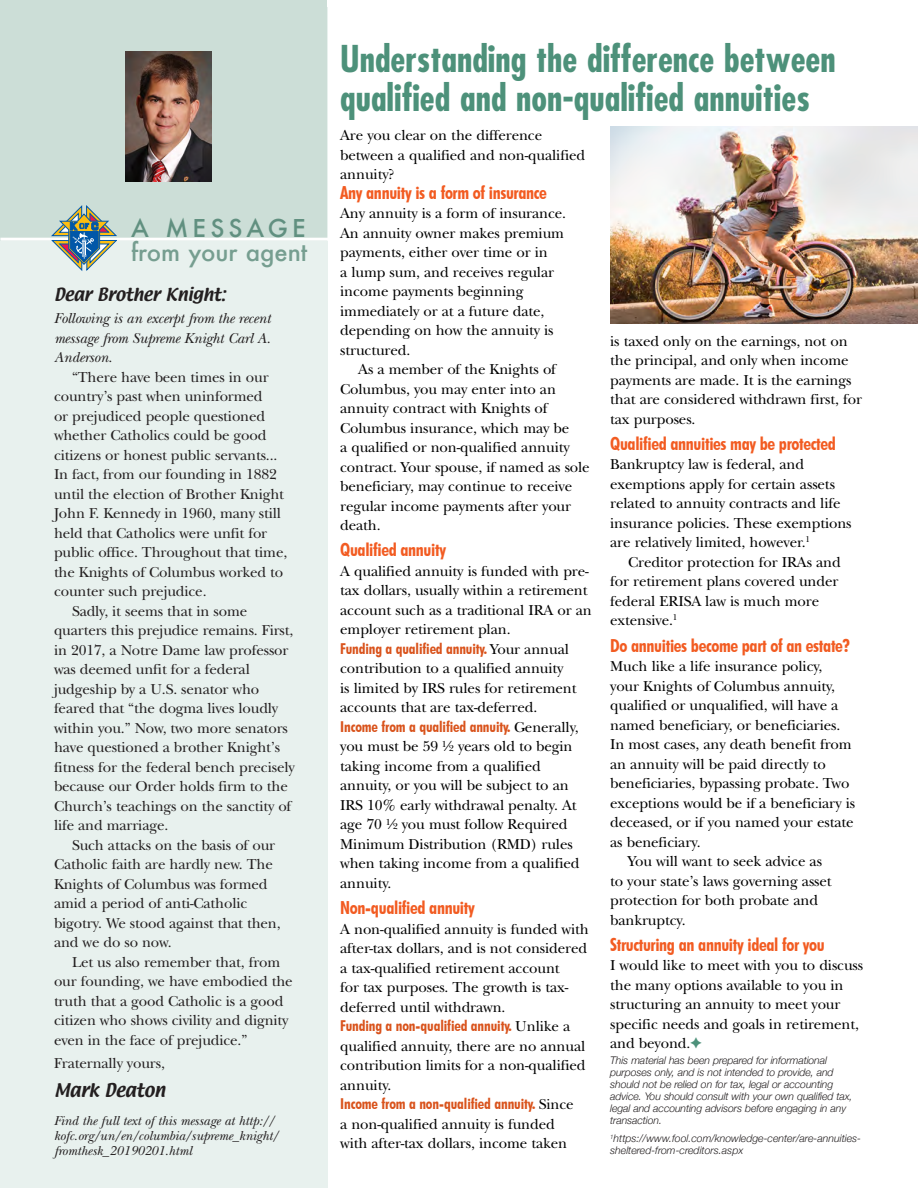
<style>
.page{position:relative;width:918px;height:1188px;background:#fff}
.page>*{position:absolute;margin:0;border:0;box-sizing:border-box;transform-origin:0 0}
.t1{font:700 condensed 36px/39px "Futura";color:#4d917a}
.t2{font:500 24px "Futura";color:#769e90}
.t3{font:500 24px "Futura";letter-spacing:.175em;color:#619080}
.t4{font:700 condensed 18px "Futura BT";letter-spacing:-.02em;color:#f25b21}
.BODY__indented{font:16.5px "Textile";letter-spacing:-.01em;color:#231f20}
.t5{font:15.75px "Textile";letter-spacing:-.01em;color:#231f20}
.t6{font:15px/19.5px "New Baskerville";letter-spacing:-.01em;color:#000}
.t7{font:15px "New Baskerville";letter-spacing:-.01em;color:#231f20}
.t8{font:700 condensed 15px "Futura BT";letter-spacing:-.01em;color:#d9531c}
.t9{font:italic 15px/19.5px "New Baskerville";letter-spacing:-.01em;color:#231f20;text-align:justify}
.t10{font:italic 13.5px/15px "New Baskerville";letter-spacing:-.005em;color:#231f20}
.t11{font:italic 300 10.5px/12px "Helvetica Neue";letter-spacing:-.01em;color:#231f20}
.s1{font-family:"New Baskerville";font-weight:400;font-stretch:normal;color:#000}
.s2{color:#4d917a}
</style>
<div class="page">
<div style="left:0;top:8px;width:328px;height:1180px;background:#e8f1ee"></div>
<div style="left:0;top:0;width:327px;height:241px;background:#ccded7"></div>
<hr style="left:0;top:238px;width:329px;height:3px;background:#fff">
<svg style="left:49px;top:205px;width:68px;height:66px"></svg>
<img style="left:610px;top:126px;width:308px;height:198px">
<img style="left:125px;top:51px;width:87px;height:130px">
<h2 class="t3" style="left:131px;top:212px;width:176px">A MESSAGE</h2>
<h2 class="t2" style="left:131px;top:236px;width:178px">from your agent</h2>
<p class="t5" style="left:54px;top:283px;width:173px">Dear Brother Knight:</p>
<p class="t9" style="left:54px;top:309px;width:218px">Following is an excerpt from the recent message from Supreme Knight Carl A.<br>Anderson.</p>
<p class="t7" style="left:72px;top:368px;width:198px">“There have been times in our</p>
<p class="t7" style="left:54px;top:388px;width:210px">country’s past when uninformed</p>
<p class="t7" style="left:54px;top:407px;width:213px">or prejudiced people questioned</p>
<p class="t7" style="left:54px;top:427px;width:214px">whether Catholics could be good</p>
<p class="t7" style="left:54px;top:446px;width:225px">citizens or honest public servants...</p>
<p class="t7" style="left:54px;top:466px;width:224px">In fact, from our founding in 1882</p>
<p class="t7" style="left:54px;top:485px;width:232px">until the election of Brother Knight</p>
<p class="t7" style="left:54px;top:505px;width:229px">John F. Kennedy in 1960, many still</p>
<p class="t7" style="left:54px;top:524px;width:215px">held that Catholics were unfit for</p>
<p class="t7" style="left:54px;top:544px;width:235px">public office. Throughout that time,</p>
<p class="t7" style="left:54px;top:563px;width:231px">the Knights of Columbus worked to</p>
<p class="t7" style="left:54px;top:583px;width:154px">counter such prejudice.</p>
<p class="t7" style="left:72px;top:602px;width:177px">Sadly, it seems that in some</p>
<p class="t7" style="left:54px;top:622px;width:241px">quarters this prejudice remains. First,</p>
<p class="t7" style="left:54px;top:641px;width:236px">in 2017, a Notre Dame law professor</p>
<p class="t7" style="left:54px;top:661px;width:197px">was deemed unfit for a federal</p>
<p class="t7" style="left:54px;top:680px;width:207px">judgeship by a U.S. senator who</p>
<p class="t7" style="left:54px;top:700px;width:226px">feared that “the dogma lives loudly</p>
<p class="t7" style="left:54px;top:719px;width:236px">within you.” Now, two more senators</p>
<p class="t7" style="left:54px;top:739px;width:228px">have questioned a brother Knight’s</p>
<p class="t7" style="left:54px;top:758px;width:242px">fitness for the federal bench precisely</p>
<p class="t7" style="left:54px;top:778px;width:235px">because our Order holds firm to the</p>
<p class="t7" style="left:54px;top:797px;width:239px">Church’s teachings on the sanctity of</p>
<p class="t7" style="left:54px;top:817px;width:116px">life and marriage.</p>
<p class="t7" style="left:72px;top:836px;width:205px">Such attacks on the basis of our</p>
<p class="t7" style="left:54px;top:856px;width:220px">Catholic faith are hardly new. The</p>
<p class="t7" style="left:54px;top:875px;width:215px">Knights of Columbus was formed</p>
<p class="t7" style="left:54px;top:895px;width:195px">amid a period of anti-Catholic</p>
<p class="t7" style="left:54px;top:914px;width:228px">bigotry. We stood against that then,</p>
<p class="t7" style="left:54px;top:934px;width:119px">and we do so now.</p>
<p class="t7" style="left:72px;top:953px;width:210px">Let us also remember that, from</p>
<p class="t7" style="left:54px;top:973px;width:240px">our founding, we have embodied the</p>
<p class="t7" style="left:54px;top:992px;width:231px">truth that a good Catholic is a good</p>
<p class="t7" style="left:54px;top:1012px;width:236px">citizen who shows civility and dignity</p>
<p class="t7" style="left:54px;top:1031px;width:195px">even in the face of prejudice.”</p>
<p class="t7" style="left:54px;top:1054px;width:112px">Fraternally yours,</p>
<p class="BODY__indented" style="left:54px;top:1079px;width:113px">Mark Deaton</p>
<p class="t10" style="left:54px;top:1113px;width:226px">Find the full text of this message at http:// kofc.org/un/en/columbia/supreme_knight/ fromthesk_20190201.html</p>
<h1 class="t1" style="left:340px;top:39px;width:497px">Understanding the difference between qualified and non-qualified annuities</h1>
<p class="t6" style="left:340px;top:126px;width:247px">Are you clear on the difference between a qualified and non-qualified annuity?</p>
<p class="t4" style="left:340px;top:181px;width:208px">Any annuity is a form of insurance</p>
<p class="t6" style="left:340px;top:204px;width:227px">Any annuity is a form of insurance.<br>An annuity owner makes premium payments, either over time or in<br>a lump sum, and receives regular income payments beginning immediately or at a future date, depending on how the annuity is structured.</p>
<p class="t6" style="left:340px;top:360px;width:251px;text-indent:18px">As a member of the Knights of<br>Columbus, you may enter into an annuity contract with Knights of<br>Columbus insurance, which may be<br>a qualified or non-qualified annuity contract. Your spouse, if named as sole beneficiary, may continue to receive regular income payments after your death.</p>
<p class="t4" style="left:340px;top:539px;width:107px">Qualified annuity</p>
<p class="t6" style="left:340px;top:561px;width:253px">A qualified annuity is funded with pre&shy;tax dollars, usually within a retirement account such as a traditional IRA or an employer retirement plan.</p>
<p class="t8" style="left:340px;top:639px;width:230px">Funding a qualified annuity. <span class="s1">Your annual</span></p>
<p class="t6" style="left:340px;top:659px;width:238px">contribution to a qualified annuity is limited by IRS rules for retirement accounts that are tax-deferred.</p>
<p class="t8" style="left:340px;top:717px;width:240px">Income from a qualified annuity. <span class="s1">Generally,</span></p>
<p class="t6" style="left:340px;top:737px;width:241px">you must be 59 ½ years old to begin taking income from a qualified annuity, or you will be subject to an<br>IRS 10% early withdrawal penalty. At age 70 ½ you must follow Required<br>Minimum Distribution (RMD) rules when taking income from a qualified annuity.</p>
<p class="t4" style="left:340px;top:897px;width:136px">Non-qualified annuity</p>
<p class="t6" style="left:340px;top:919px;width:250px">A non-qualified annuity is funded with after-tax dollars, and is not considered a tax-qualified retirement account<br>for tax purposes. The growth is tax&shy;deferred until withdrawn.</p>
<p class="t8" style="left:340px;top:1017px;width:232px">Funding a non-qualified annuity. <span class="s1">Unlike a</span></p>
<p class="t6" style="left:340px;top:1036px;width:247px;text-align:justify">qualified annuity, there are no annual contribution limits for a non-qualified annuity.</p>
<p class="t8" style="left:340px;top:1095px;width:235px">Income from a non-qualified annuity. <span class="s1">Since</span></p>
<p class="t6" style="left:340px;top:1114px;width:229px">a non-qualified annuity is funded with after-tax dollars, income taken</p>
<p class="t6" style="left:610px;top:331px;width:253px">is taxed only on the earnings, not on the principal, and only when income payments are made. It is the earnings that are considered withdrawn first, for tax purposes.</p>
<p class="t4" style="left:610px;top:433px;width:227px">Qualified annuities may be protected</p>
<p class="t6" style="left:610px;top:455px;width:243px">Bankruptcy law is federal, and exemptions apply for certain assets related to annuity contracts and life insurance policies. These exemptions are relatively limited, however.<sup>1</sup></p>
<p class="t6" style="left:610px;top:552px;width:232px;text-indent:18px">Creditor protection for IRAs and for retirement plans covered under federal ERISA law is much more extensive.<sup>1</sup></p>
<p class="t4" style="left:610px;top:634px;width:242px">Do annuities become part of an estate?</p>
<p class="t6" style="left:610px;top:657px;width:214px">Much like a life insurance policy,</p>
<p class="t6" style="left:610px;top:676px;width:226px">your Knights of Columbus annuity,</p>
<p class="t6" style="left:610px;top:696px;width:230px">qualified or unqualified, will have a</p>
<p class="t6" style="left:610px;top:715px;width:232px">named beneficiary, or beneficiaries.</p>
<p class="t6" style="left:610px;top:735px;width:243px">In most cases, any death benefit from</p>
<p class="t6" style="left:610px;top:754px;width:217px">an annuity will be paid directly to</p>
<p class="t6" style="left:610px;top:774px;width:241px">beneficiaries, bypassing probate. Two</p>
<p class="t6" style="left:610px;top:793px;width:246px">exceptions would be if a beneficiary is</p>
<p class="t6" style="left:610px;top:813px;width:245px">deceased, or if you named your estate</p>
<p class="t6" style="left:610px;top:832px;width:92px">as beneficiary.</p>
<p class="t6" style="left:628px;top:852px;width:195px">You will want to seek advice as</p>
<p class="t6" style="left:610px;top:871px;width:223px">to your state’s laws governing asset</p>
<p class="t6" style="left:610px;top:891px;width:209px">protection for both probate and</p>
<p class="t6" style="left:610px;top:910px;width:77px">bankruptcy.</p>
<p class="t4" style="left:610px;top:934px;width:216px">Structuring an annuity ideal for you</p>
<p class="t6" style="left:610px;top:956px;width:255px">I would like to meet with you to discuss the many options available to you in structuring an annuity to meet your specific needs and goals in retirement, and beyond.<span class="s2">✦</span></p>
<p class="t11" style="left:610px;top:1053px;width:244px">This material has been prepared for informational purposes only, and is not intended to provide, and should not be relied on for tax, legal or accounting advice. You should consult with your own qualified tax, legal and accounting advisors before engaging in any transaction.</p>
<p class="t11" style="left:610px;top:1132px;width:252px"><sup>1</sup>https://www.fool.com/knowledge-center/are-annuities&shy;sheltered-from-creditors.aspx</p>
</div>
